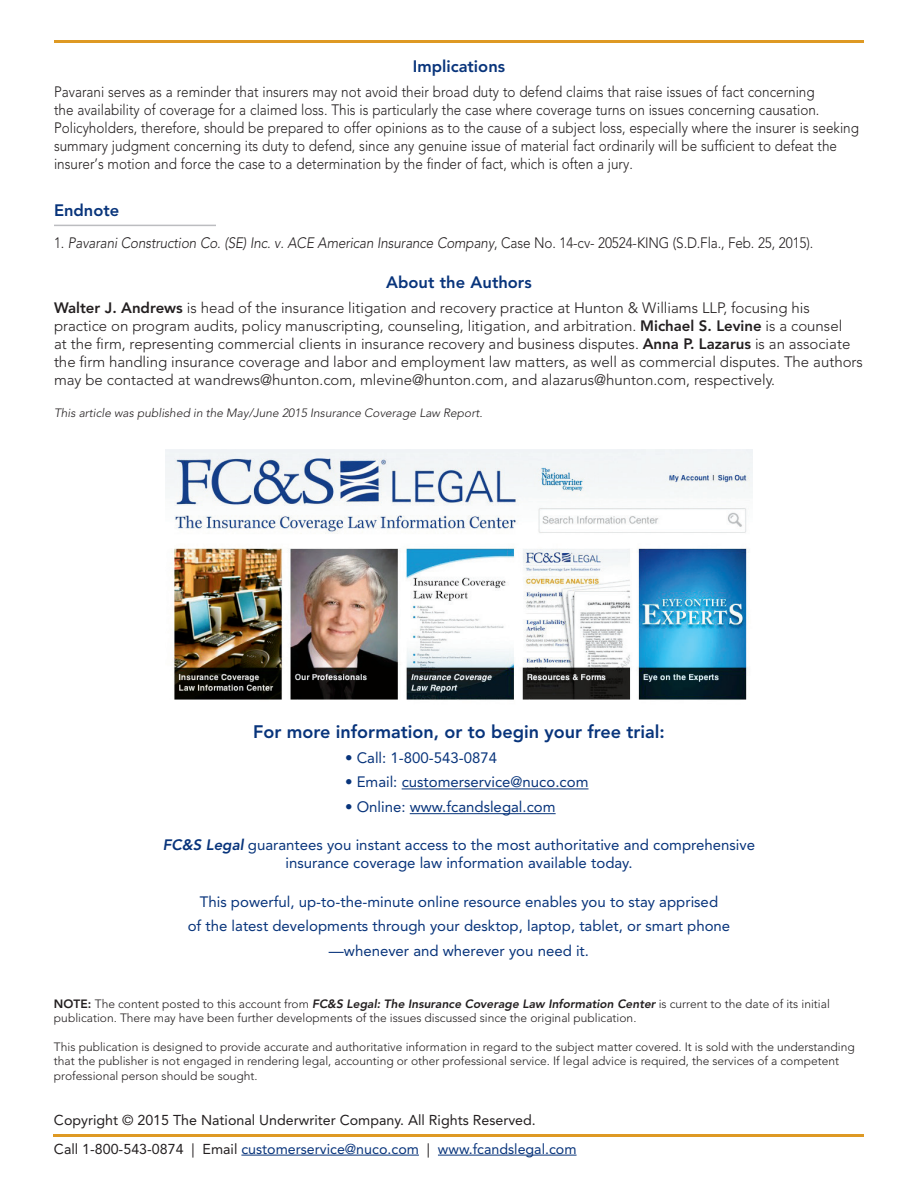
<style>
.page{position:relative;width:918px;height:1188px;background:#fff}
.page>*{position:absolute;margin:0;border:0;box-sizing:border-box;transform-origin:0 0}
.t1{font:800 18px "Avenir LT Std";color:#08347b}
.Sub_Head{font:800 16.5px "Avenir LT Std";color:#08347b}
.PA{font:300 15px/18px "Avenir LT Std";color:#231f20;scale:.9 1}
.PA-2{font:300 15px/18px "Avenir LT Std";color:#231f20}
.t2{font:15px/18px "Avenir LT Std";color:#08347b;text-align:center}
.PA-3{font:italic 300 15px "Avenir LT Std";letter-spacing:-.01em;color:#231f20;scale:.9 1}
.t3{font:14.25px "Avenir LT Std";color:#08347b}
.t4{font:14.25px "Avenir LT Std";color:#231f20}
.t5{font:300 12px/14.4px "Avenir LT Std";color:#231f20}
.t6{font:italic 300 12px "Avenir LT Std";color:#231f20}
.s1{font-style:normal}
.s2{font-weight:800}
.s3{font-weight:800;font-style:italic}
.s4{color:#231f20}
</style>
<div class="page">
<hr style="left:54px;top:40px;width:810px;height:3px;background:#de9923">
<hr style="left:54px;top:225px;width:162px;height:1px;background:#bcbdc0">
<hr style="left:54px;top:1134px;width:810px;height:2px;background:#de9923">
<hr style="left:241px;top:1155px;width:178px;height:1px;background:#08347b">
<hr style="left:438px;top:1155px;width:139px;height:1px;background:#08347b">
<img style="left:165px;top:449px;width:588px;height:251px">
<hr style="left:402px;top:789px;width:187px;height:1px;background:#08347b">
<hr style="left:410px;top:813px;width:146px;height:1px;background:#08347b">
<p class="Sub_Head" style="left:413px;top:57px;width:94px">Implications</p>
<p class="PA" style="left:54px;top:83px;width:896px">Pavarani serves as a reminder that insurers may not avoid their broad duty to defend claims that raise issues of fact concerning<br>the availability of coverage for a claimed loss. This is particularly the case where coverage turns on issues concerning causation.<br>Policyholders, therefore, should be prepared to offer opinions as to the cause of a subject loss, especially where the insurer is seeking summary judgment concerning its duty to defend, since any genuine issue of material fact ordinarily will be sufficient to defeat the insurer’s motion and force the case to a determination by the finder of fact, which is often a jury.</p>
<p class="Sub_Head" style="left:54px;top:201px;width:67px">Endnote</p>
<p class="PA-3" style="left:54px;top:234px;width:845px"><span class="s1">1.</span> Pavarani Construction Co. (SE) Inc. v. ACE American Insurance Company<span class="s1">, Case No. 14-cv- 20524-KING (S.D.Fla., Feb. 25, 2015).</span></p>
<p class="Sub_Head" style="left:386px;top:273px;width:147px">About the Authors</p>
<p class="PA-2" style="left:54px;top:299px;width:810px"><span class="s2">Walter J. Andrews</span> is head of the insurance litigation and recovery practice at Hunton &amp; Williams LLP, focusing his practice on program audits, policy manuscripting, counseling, litigation, and arbitration. <span class="s2">Michael S. Levine</span> is a counsel<br>at the firm, representing commercial clients in insurance recovery and business disputes. <span class="s2">Anna P. Lazarus</span> is an associate the firm handling insurance coverage and labor and employment law matters, as well as commercial disputes. The authors may be contacted at wandrews@hunton.com, mlevine@hunton.com, and alazarus@hunton.com, respectively.</p>
<p class="t6" style="left:54px;top:406px;width:430px">This article was published in the May/June 2015 Insurance Coverage Law Report.</p>
<p class="t1" style="left:253px;top:721px;width:413px">For more information, or to begin your free trial:</p>
<p class="t2" style="left:345px;top:749px;width:154px">• Call: 1-800-543-0874</p>
<p class="t2" style="left:345px;top:773px;width:245px">• Email: customerservice@nuco.com</p>
<p class="t2" style="left:345px;top:798px;width:212px">• Online: www.fcandslegal.com</p>
<p class="t2" style="left:163px;top:836px;width:594px"><span class="s3">FC&amp;S Legal</span> guarantees you instant access to the most authoritative and comprehensive insurance coverage law information available today.</p>
<p class="t2" style="left:200px;top:893px;width:520px">This powerful, up-to-the-minute online resource enables you to stay apprised</p>
<p class="t2" style="left:188px;top:917px;width:544px">of the latest developments through your desktop, laptop, tablet, or smart phone</p>
<p class="t2" style="left:329px;top:942px;width:262px">—whenever and wherever you need it.</p>
<p class="t5" style="left:54px;top:996px;width:777px"><span class="s2">NOTE:</span> The content posted to this account from <span class="s3">FC&amp;S Legal: The Insurance Coverage Law Information Center</span> is current to the date of its initial publication. There may have been further developments of the issues discussed since the original publication.</p>
<p class="t5" style="left:54px;top:1040px;width:802px">This publication is designed to provide accurate and authoritative information in regard to the subject matter covered. It is sold with the understanding that the publisher is not engaged in rendering legal, accounting or other professional service. If legal advice is required, the services of a competent professional person should be sought.</p>
<p class="t4" style="left:54px;top:1112px;width:483px">Copyright © 2015 The National Underwriter Company. All Rights Reserved.</p>
<p class="t3" style="left:54px;top:1140px;width:524px"><span class="s4">Call 1-800-543-0874 | Email</span> customerservice@nuco.com <span class="s4">|</span> www.fcandslegal.com</p>
</div>
